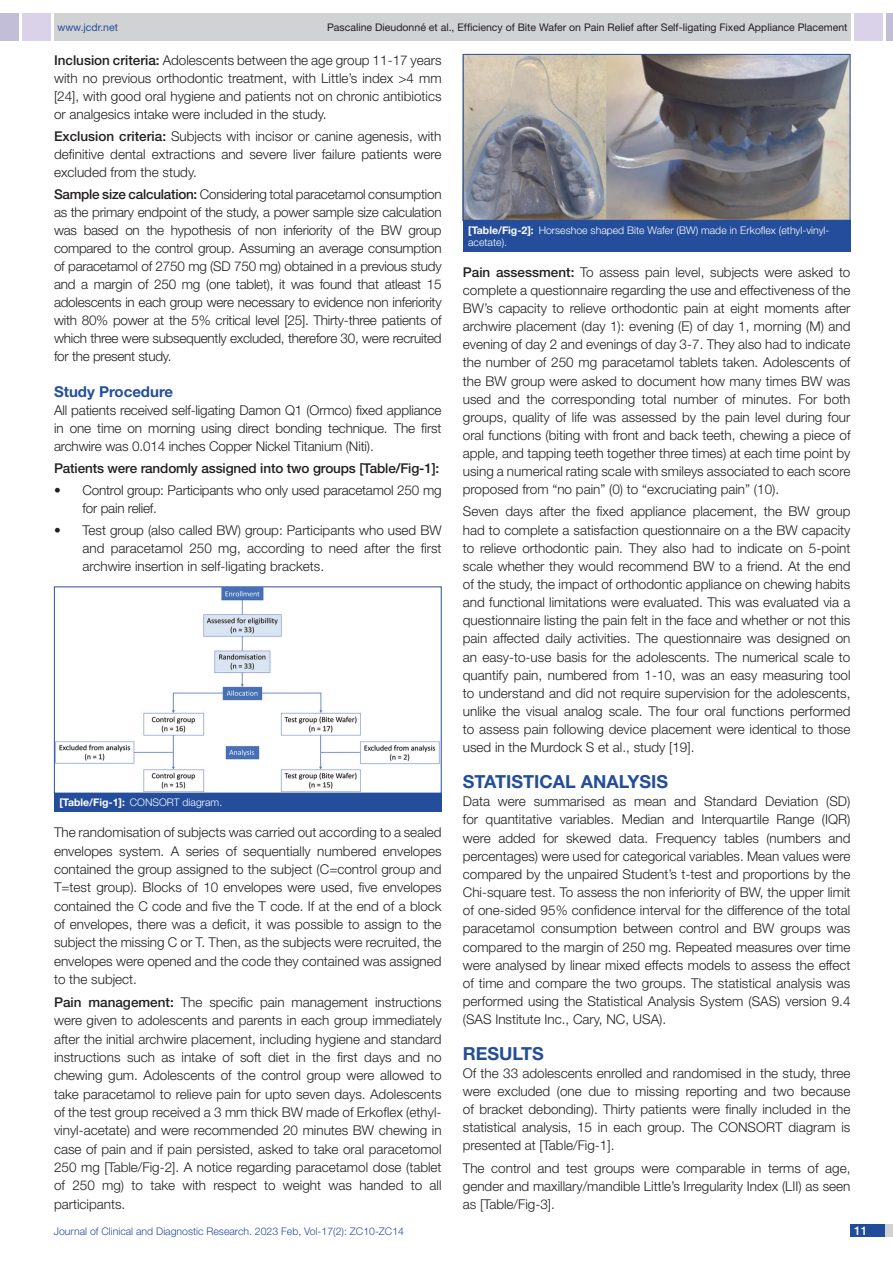
<style>
.page{position:relative;width:893px;height:1263px;background:#fff}
.page>*{position:absolute;margin:0;border:0;box-sizing:border-box;transform-origin:0 0}
.Heading{font:700 18px "Helvetica Neue";color:#244e9b}
.HEAD_2{font:700 15px "Helvetica Neue";color:#244e9b}
.Body_text{font:300 13.5px/18.1px "Helvetica Neue";color:#231f20;text-align:justify}
.NO_TAB{font:300 13.5px/18px "Helvetica Neue";letter-spacing:-.015em;color:#231f20}
.Body_text-2{font:500 13.5px "Helvetica Neue";letter-spacing:-.01em;color:#231f20}
.t1{font:500 12px "Helvetica Neue";color:#fff}
.TABLE_FIG{font:300 10.5px/12.6px "Helvetica Neue";color:#fff}
.t2{font:10.5px "Helvetica Neue";color:#231f20}
.t3{font:300 10.5px "Helvetica Neue";color:#244e9b}
.t4{font:10.5px "Helvetica Neue";color:#244e9b}
.s1{font-weight:500}
.s2{font-weight:700}
</style>
<div class="page">
<div style="left:54px;top:13px;width:796px;height:28px;background:#d1d2d4"></div>
<div style="left:0;top:13px;width:19px;height:28px;background:#c2bed7"></div>
<div style="left:22px;top:13px;width:29px;height:28px;background:#d9d2e8"></div>
<div style="left:886px;top:13px;width:7px;height:28px;background:#c2bed7"></div>
<div style="left:854px;top:13px;width:29px;height:28px;background:#d9d2e8"></div>
<div style="left:850px;top:1224px;width:43px;height:13px;background:#d1d2d4"></div>
<div style="left:850px;top:1224px;width:35px;height:13px;background:#214c99"></div>
<img style="left:465px;top:56px;width:383px;height:163px">
<div style="left:463px;top:54px;width:387px;height:167px;border:1px solid #244e9b"></div>
<div style="left:463px;top:220px;width:387px;height:31px;background:#244e9b"></div>
<img style="left:56px;top:588px;width:384px;height:203px">
<div style="left:54px;top:586px;width:388px;height:207px;border:1px solid #244e9b"></div>
<div style="left:54px;top:793px;width:388px;height:19px;background:#244e9b"></div>
<p class="t4" style="left:57px;top:21px;width:62px">www.jcdr.net</p>
<p class="t2" style="left:327px;top:21px;width:522px">Pascaline Dieudonné et al., Efficiency of Bite Wafer on Pain Relief after Self-ligating Fixed Appliance Placement</p>
<p class="Body_text" style="left:54px;top:51px;width:389px"><span class="s1">Inclusion criteria:</span> Adolescents between the age group 11-17 years with no previous orthodontic treatment, with Little’s index &gt;4 mm [24], with good oral hygiene and patients not on chronic antibiotics or analgesics intake were included in the study.</p>
<p class="Body_text" style="left:54px;top:127px;width:389px"><span class="s1">Exclusion criteria:</span> Subjects with incisor or canine agenesis, with definitive dental extractions and severe liver failure patients were excluded from the study.</p>
<p class="Body_text" style="left:54px;top:185px;width:389px"><span class="s1">Sample size calculation:</span> Considering total paracetamol consumption as the primary endpoint of the study, a power sample size calculation was based on the hypothesis of non inferiority of the BW group compared to the control group. Assuming an average consumption of paracetamol of 2750 mg (SD 750 mg) obtained in a previous study and a margin of 250 mg (one tablet), it was found that atleast 15 adolescents in each group were necessary to evidence non inferiority with 80% power at the 5% critical level [25]. Thirty-three patients of which three were subsequently excluded, therefore 30, were recruited for the present study.</p>
<p class="HEAD_2" style="left:54px;top:382px;width:121px">Study Procedure</p>
<p class="Body_text" style="left:54px;top:401px;width:389px">All patients received self-ligating Damon Q1 (Ormco) fixed appliance in one time on morning using direct bonding technique. The first archwire was 0.014 inches Copper Nickel Titanium (Niti).</p>
<p class="Body_text-2" style="left:54px;top:460px;width:387px">Patients were randomly assigned into two groups [Table/Fig-1]:</p>
<p class="NO_TAB" style="left:83px;top:481px;width:361px;text-indent:-29px"><span class="s1">•</span> Control group: Participants who only used paracetamol 250 mg for pain relief.</p>
<p class="NO_TAB" style="left:83px;top:521px;width:361px;text-align:justify;text-indent:-29px"><span class="s1">•</span> Test group (also called BW) group: Participants who used BW and paracetamol 250 mg, according to need after the first archwire insertion in self-ligating brackets.</p>
<p class="TABLE_FIG" style="left:59px;top:796px;width:164px"><span class="s2">[Table/Fig-1]:</span> CONSORT diagram.</p>
<p class="Body_text" style="left:54px;top:823px;width:389px">The randomisation of subjects was carried out according to a sealed envelopes system. A series of sequentially numbered envelopes contained the group assigned to the subject (C=control group and T=test group). Blocks of 10 envelopes were used, five envelopes contained the C code and five the T code. If at the end of a block of envelopes, there was a deficit, it was possible to assign to the subject the missing C or T. Then, as the subjects were recruited, the envelopes were opened and the code they contained was assigned to the subject.</p>
<p class="Body_text" style="left:54px;top:992px;width:389px"><span class="s1">Pain management:</span> The specific pain management instructions were given to adolescents and parents in each group immediately after the initial archwire placement, including hygiene and standard instructions such as intake of soft diet in the first days and no chewing gum. Adolescents of the control group were allowed to take paracetamol to relieve pain for upto seven days. Adolescents of the test group received a 3 mm thick BW made of Erkoflex (ethyl&shy;vinyl-acetate) and were recommended 20 minutes BW chewing in case of pain and if pain persisted, asked to take oral paracetomol 250 mg [Table/Fig-2]. A notice regarding paracetamol dose (tablet of 250 mg) to take with respect to weight was handed to all participants.</p>
<p class="TABLE_FIG" style="left:468px;top:223px;width:363px"><span class="s2">[Table/Fig-2]:</span> Horseshoe shaped Bite Wafer (BW) made in Erkoflex (ethyl-vinyl&shy;acetate).</p>
<p class="Body_text" style="left:463px;top:263px;width:389px"><span class="s1">Pain assessment:</span> To assess pain level, subjects were asked to complete a questionnaire regarding the use and effectiveness of the BW’s capacity to relieve orthodontic pain at eight moments after archwire placement (day 1): evening (E) of day 1, morning (M) and evening of day 2 and evenings of day 3-7. They also had to indicate the number of 250 mg paracetamol tablets taken. Adolescents of the BW group were asked to document how many times BW was used and the corresponding total number of minutes. For both groups, quality of life was assessed by the pain level during four oral functions (biting with front and back teeth, chewing a piece of apple, and tapping teeth together three times) at each time point by using a numerical rating scale with smileys associated to each score proposed from “no pain” (0) to “excruciating pain” (10).</p>
<p class="Body_text" style="left:463px;top:502px;width:389px">Seven days after the fixed appliance placement, the BW group had to complete a satisfaction questionnaire on a the BW capacity to relieve orthodontic pain. They also had to indicate on 5-point scale whether they would recommend BW to a friend. At the end of the study, the impact of orthodontic appliance on chewing habits and functional limitations were evaluated. This was evaluated via a questionnaire listing the pain felt in the face and whether or not this pain affected daily activities. The questionnaire was designed on an easy-to-use basis for the adolescents. The numerical scale to quantify pain, numbered from 1-10, was an easy measuring tool to understand and did not require supervision for the adolescents, unlike the visual analog scale. The four oral functions performed to assess pain following device placement were identical to those used in the Murdock S et al., study [19].</p>
<p class="Heading" style="left:463px;top:771px;width:207px">STATISTICAL ANALYSIS</p>
<p class="Body_text" style="left:463px;top:792px;width:389px">Data were summarised as mean and Standard Deviation (SD) for quantitative variables. Median and Interquartile Range (IQR) were added for skewed data. Frequency tables (numbers and percentages) were used for categorical variables. Mean values were compared by the unpaired Student’s t-test and proportions by the Chi-square test. To assess the non inferiority of BW, the upper limit of one-sided 95% confidence interval for the difference of the total paracetamol consumption between control and BW groups was compared to the margin of 250 mg. Repeated measures over time were analysed by linear mixed effects models to assess the effect of time and compare the two groups. The statistical analysis was performed using the Statistical Analysis System (SAS) version 9.4 (SAS Institute Inc., Cary, NC, USA).</p>
<p class="Heading" style="left:463px;top:1042px;width:83px">RESULTS</p>
<p class="Body_text" style="left:463px;top:1064px;width:389px">Of the 33 adolescents enrolled and randomised in the study, three were excluded (one due to missing reporting and two because of bracket debonding). Thirty patients were finally included in the statistical analysis, 15 in each group. The CONSORT diagram is presented at [Table/Fig-1].</p>
<p class="Body_text" style="left:463px;top:1158px;width:389px">The control and test groups were comparable in terms of age, gender and maxillary/mandible Little’s Irregularity Index (LII) as seen as [Table/Fig-3].</p>
<p class="t3" style="left:54px;top:1225px;width:352px">Journal of Clinical and Diagnostic Research. 2023 Feb, Vol-17(2): ZC10-ZC14</p>
<p class="t1" style="left:854px;top:1223px;width:15px">11</p>
</div>
